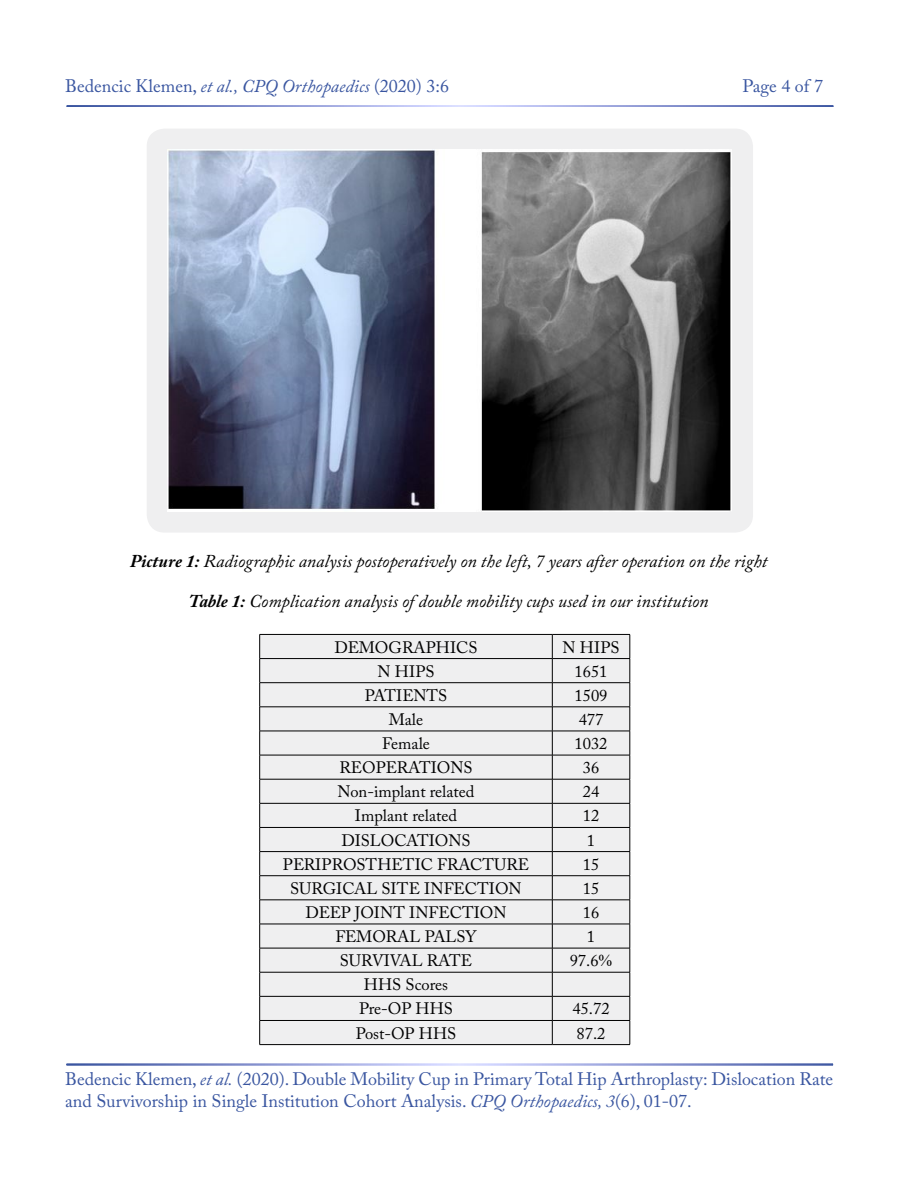
<style>
.page{position:relative;width:900px;height:1200px;background:#fff}
.page>*{position:absolute;margin:0;border:0;box-sizing:border-box;transform-origin:0 0}
.t1{font:18px/21.6px "Adobe Caslon Pro";color:#3955a0}
.t2{font:italic 18px "Adobe Caslon Pro";color:#000}
.t3{font:16.5px/24.2px "Adobe Caslon Pro";color:#000}
.s1{font-style:italic}
.s2{font-weight:700}
.s3{font-family:"Times New Roman"}
</style>
<div class="page">
<div style="left:147px;top:129px;width:606px;height:404px;background:#efeff0;border-radius:18px"></div>
<img style="left:168px;top:150px;width:564px;height:361px">
<div style="left:260px;top:635px;width:370px;height:409px;background:#efeff0"></div>
<hr style="left:260px;top:682px;width:292px;height:1px;background:#000">
<hr style="left:552px;top:682px;width:78px;height:1px;background:#000">
<hr style="left:260px;top:707px;width:292px;height:1px;background:#000">
<hr style="left:552px;top:707px;width:78px;height:1px;background:#000">
<hr style="left:260px;top:731px;width:292px;height:1px;background:#000">
<hr style="left:552px;top:731px;width:78px;height:1px;background:#000">
<hr style="left:260px;top:755px;width:292px;height:1px;background:#000">
<hr style="left:552px;top:755px;width:78px;height:1px;background:#000">
<hr style="left:260px;top:779px;width:292px;height:1px;background:#000">
<hr style="left:552px;top:779px;width:78px;height:1px;background:#000">
<hr style="left:260px;top:803px;width:292px;height:1px;background:#000">
<hr style="left:552px;top:803px;width:78px;height:1px;background:#000">
<hr style="left:260px;top:827px;width:292px;height:1px;background:#000">
<hr style="left:552px;top:827px;width:78px;height:1px;background:#000">
<hr style="left:260px;top:851px;width:292px;height:1px;background:#000">
<hr style="left:552px;top:851px;width:78px;height:1px;background:#000">
<hr style="left:260px;top:875px;width:292px;height:1px;background:#000">
<hr style="left:552px;top:875px;width:78px;height:1px;background:#000">
<hr style="left:260px;top:900px;width:292px;height:1px;background:#000">
<hr style="left:552px;top:900px;width:78px;height:1px;background:#000">
<hr style="left:260px;top:924px;width:292px;height:1px;background:#000">
<hr style="left:552px;top:924px;width:78px;height:1px;background:#000">
<hr style="left:260px;top:948px;width:292px;height:1px;background:#000">
<hr style="left:552px;top:948px;width:78px;height:1px;background:#000">
<hr style="left:260px;top:972px;width:292px;height:1px;background:#000">
<hr style="left:552px;top:972px;width:78px;height:1px;background:#000">
<hr style="left:260px;top:996px;width:292px;height:1px;background:#000">
<hr style="left:552px;top:996px;width:78px;height:1px;background:#000">
<hr style="left:260px;top:1020px;width:292px;height:1px;background:#000">
<hr style="left:552px;top:1020px;width:78px;height:1px;background:#000">
<hr style="left:260px;top:1044px;width:292px;height:1px;background:#000">
<hr style="left:552px;top:1044px;width:78px;height:1px;background:#000">
<hr style="left:260px;top:634px;width:292px;height:1px;background:#000">
<svg style="left:259px;top:635px;width:1px;height:409px"></svg>
<hr style="left:552px;top:634px;width:78px;height:1px;background:#000">
<svg style="left:552px;top:635px;width:1px;height:409px"></svg>
<svg style="left:630px;top:635px;width:1px;height:409px"></svg>
<hr style="left:260px;top:658px;width:292px;height:1px;background:#000">
<hr style="left:552px;top:658px;width:78px;height:1px;background:#000">
<p class="t1" style="left:65px;top:75px;width:385px">Bedencic Klemen, <span class="s1">et al., CPQ Orthopaedics</span> (2020) 3:6</p>
<p class="t1" style="left:742px;top:75px;width:82px">Page 4 of 7</p>
<p class="t2" style="left:130px;top:550px;width:639px"><span class="s2">Picture 1:</span> Radiographic analysis postoperatively on the left, 7 years after operation on the right</p>
<p class="t2" style="left:189px;top:590px;width:521px"><span class="s2">Table 1:</span> Complication analysis of double mobility cups used in our institution</p>
<p class="t3" style="left:334px;top:635px;width:145px">DEMOGRAPHICS</p>
<p class="t3" style="left:563px;top:635px;width:58px">N HIPS</p>
<p class="t3" style="left:378px;top:659px;width:58px">N HIPS</p>
<p class="t3" style="left:575px;top:659px;width:34px">1651</p>
<p class="t3" style="left:365px;top:683px;width:84px">PATIENTS</p>
<p class="t3" style="left:575px;top:683px;width:34px">1509</p>
<p class="t3" style="left:389px;top:707px;width:36px">Male</p>
<p class="t3" style="left:579px;top:707px;width:26px">477</p>
<p class="t3" style="left:382px;top:731px;width:49px">Female</p>
<p class="t3" style="left:575px;top:731px;width:34px">1032</p>
<p class="t3" style="left:339px;top:755px;width:135px">REOPERATIONS</p>
<p class="t3" style="left:583px;top:755px;width:18px">36</p>
<p class="t3" style="left:338px;top:780px;width:138px">Non-implant related</p>
<p class="t3" style="left:583px;top:780px;width:18px">24</p>
<p class="t3" style="left:355px;top:804px;width:104px">Implant related</p>
<p class="t3" style="left:583px;top:804px;width:18px">12</p>
<p class="t3" style="left:341px;top:828px;width:131px">DISLOCATIONS</p>
<p class="t3" style="left:587px;top:828px;width:10px">1</p>
<p class="t3" style="left:283px;top:852px;width:248px">PERIPROSTHETIC FRACTURE</p>
<p class="t3" style="left:583px;top:852px;width:18px">15</p>
<p class="t3" style="left:290px;top:876px;width:233px">SURGICAL SITE INFECTION</p>
<p class="t3" style="left:583px;top:876px;width:18px">15</p>
<p class="t3" style="left:305px;top:900px;width:203px">DEEP JOINT INFECTION</p>
<p class="t3" style="left:583px;top:900px;width:18px">16</p>
<p class="t3" style="left:335px;top:924px;width:143px">FEMORAL PALSY</p>
<p class="t3" style="left:587px;top:924px;width:10px">1</p>
<p class="t3" style="left:340px;top:948px;width:134px">SURVIVAL RATE</p>
<p class="t3" style="left:570px;top:948px;width:44px">97.6<span class="s3">%</span></p>
<p class="t3" style="left:359px;top:973px;width:95px">HHS Scores<br>Pre-OP HHS</p>
<p class="t3" style="left:572px;top:997px;width:39px">45.72</p>
<p class="t3" style="left:356px;top:1021px;width:102px">Post-OP HHS</p>
<p class="t3" style="left:577px;top:1021px;width:30px">87.2</p>
<p class="t1" style="left:65px;top:1068px;width:769px">Bedencic Klemen, <span class="s1">et al.</span> (2020). Double Mobility Cup in Primary Total Hip Arthroplasty: Dislocation Rate and Survivorship in Single Institution Cohort Analysis. <span class="s1">CPQ Orthopaedics, 3</span>(6), 01-07.</p>
</div>
